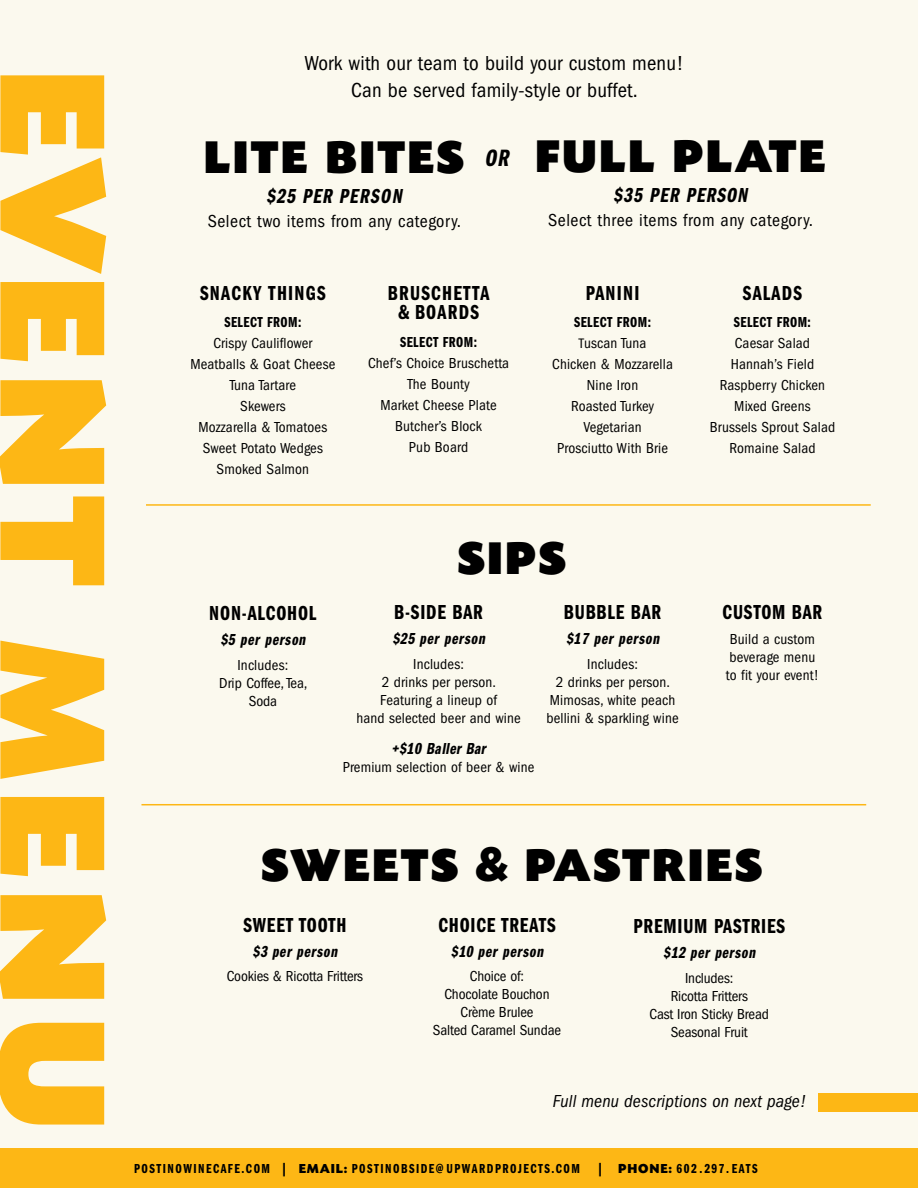
<style>
.page{position:relative;width:918px;height:1188px;background:#fff}
.page>*{position:absolute;margin:0;border:0;box-sizing:border-box;transform-origin:0 0}
.t1{font:900 155.55px "Today Sans Now Pro";letter-spacing:.07em;color:#fdb715}
.t2{font:900 47.4px "Today Sans Now Pro";letter-spacing:.05em;color:#000}
.t3{font:italic 24.45px "Franklin Gothic Demi Cmpr";color:#000}
.t4{font:21px "Franklin Gothic Demi Cmpr";letter-spacing:.04em;color:#000}
.t5{font:condensed 21px "Franklin Gothic";letter-spacing:.01em;color:#000}
.t6{font:21px/19.5px "Franklin Gothic Demi Cmpr";letter-spacing:.06em;color:#000;text-align:center}
.t7{font:italic 21px "Franklin Gothic Demi Cmpr";color:#000}
.t8{font:condensed 18px "Franklin Gothic";letter-spacing:.03em;color:#000}
.t9{font:italic condensed 18px "Franklin Gothic";letter-spacing:.01em;color:#000}
.t10{font:italic 16.5px "Franklin Gothic Demi Cmpr";color:#000}
.t11{font:condensed 15px/21px "Franklin Gothic";letter-spacing:.01em;color:#000;text-align:center}
.t12{font:condensed 15px/18px "Franklin Gothic";letter-spacing:-.01em;color:#000;text-align:center}
.t13{font:15px "Franklin Gothic Demi Cmpr";letter-spacing:.03em;color:#000}
.t14{font:13.5px "Franklin Gothic Demi Cmpr";letter-spacing:.11em;color:#000}
.s1{font-size:14.25px}
.s2{font-family:"Gotham";font-size:48px}
.s3{font-family:"Today Sans Now Pro";font-weight:800}
</style>
<div class="page">
<div style="left:0;top:0;width:918px;height:1164px;background:#fbf9ee"></div>
<div style="left:0;top:1148px;width:918px;height:40px;background:#fdb715"></div>
<div style="left:818px;top:1094px;width:100px;height:18px;background:#fdb715"></div>
<hr style="left:141px;top:804px;width:725px;height:1px;background:#fdb715">
<hr style="left:146px;top:504px;width:725px;height:2px;background:#fdb715">
<h3 class="t5" style="left:305px;top:52px;width:381px">Work with our team to build your custom menu!</h3>
<h1 class="t1" style="left:143px;top:69px;width:1064px;rotate:90deg">EVENT MENU</h1>
<h3 class="t5" style="left:351px;top:79px;width:288px">Can be served family-style or buffet.</h3>
<h2 class="t2" style="left:535px;top:129px;width:292px">FULL PLATE</h2>
<h3 class="t7" style="left:613px;top:184px;width:140px">$35 PER PERSON</h3>
<p class="t8" style="left:548px;top:210px;width:267px">Select three items from any category.</p>
<h2 class="t2" style="left:204px;top:130px;width:262px">LITE BITES</h2>
<h3 class="t7" style="left:266px;top:185px;width:141px">$25 PER PERSON</h3>
<p class="t8" style="left:208px;top:211px;width:255px">Select two items from any category.</p>
<h3 class="t3" style="left:484px;top:145px;width:31px">OR</h3>
<h3 class="t6" style="left:200px;top:283px;width:127px">SNACKY THINGS</h3>
<p class="t13" style="left:224px;top:314px;width:78px">SELECT FROM:</p>
<p class="t11" style="left:190px;top:333px;width:146px">Crispy Cauliflower<br>Meatballs &amp; Goat Cheese<br>Tuna Tartare<br>Skewers<br>Mozzarella &amp; Tomatoes<br>Sweet Potato Wedges<br>Smoked Salmon</p>
<h3 class="t6" style="left:388px;top:283px;width:103px">BRUSCHETTA &amp; BOARDS</h3>
<p class="t13" style="left:400px;top:334px;width:78px">SELECT FROM:</p>
<p class="t11" style="left:368px;top:353px;width:143px">Chef’s Choice Bruschetta<br>The Bounty<br>Market Cheese Plate<br>Butcher’s Block<br>Pub Board</p>
<h3 class="t4" style="left:743px;top:281px;width:61px">SALADS</h3>
<p class="t13" style="left:734px;top:314px;width:78px">SELECT FROM:</p>
<p class="t11" style="left:710px;top:333px;width:127px">Caesar Salad<br>Hannah’s Field<br>Raspberry Chicken<br>Mixed Greens<br>Brussels Sprout Salad<br>Romaine Salad</p>
<h3 class="t4" style="left:586px;top:281px;width:55px">PANINI</h3>
<p class="t13" style="left:574px;top:314px;width:78px">SELECT FROM:</p>
<p class="t11" style="left:552px;top:333px;width:122px"><span class="s1">T</span>uscan Tuna<br>Chicken &amp; Mozzarella<br>Nine Iron<br>Roasted Turkey<br>Vegetarian<br>Prosciutto With Brie</p>
<h2 class="t2" style="left:457px;top:531px;width:110px">SIPS</h2>
<h3 class="t4" style="left:394px;top:600px;width:90px">B-SIDE BAR</h3>
<p class="t10" style="left:392px;top:629px;width:97px">$25 per person</p>
<p class="t11" style="left:356px;top:655px;width:166px;line-height:18px">Includes:<br>2 drinks per person.<br>Featuring a lineup of<br>hand selected beer and wine</p>
<p class="t10" style="left:392px;top:739px;width:99px">+$10 Baller Bar</p>
<p class="t11" style="left:343px;top:757px;width:193px">Premium selection of beer &amp; wine</p>
<h3 class="t4" style="left:723px;top:600px;width:101px">CUSTOM BAR</h3>
<p class="t11" style="left:726px;top:630px;width:94px;line-height:18px;text-align:left">Build a custom beverage menu to fit your event!</p>
<h3 class="t4" style="left:564px;top:600px;width:99px">BUBBLE BAR</h3>
<p class="t10" style="left:566px;top:629px;width:98px">$17 per person</p>
<p class="t11" style="left:546px;top:655px;width:134px;line-height:18px">Includes:<br>2 drinks per person.<br>Mimosas, white peach bellini &amp; sparkling wine</p>
<h3 class="t4" style="left:209px;top:602px;width:109px">NON-ALCOHOL</h3>
<p class="t10" style="left:220px;top:630px;width:90px">$5 per person</p>
<p class="t11" style="left:219px;top:656px;width:90px;line-height:18px">Includes:<br>Drip Coffee, Tea,<br>Soda</p>
<h2 class="t2" style="left:261px;top:837px;width:503px">SWEETS <span class="s2">&amp;</span> PASTRIES</h2>
<h3 class="t4" style="left:243px;top:913px;width:105px">SWEET TOOTH</h3>
<p class="t10" style="left:253px;top:942px;width:89px">$3 per person</p>
<p class="t12" style="left:227px;top:968px;width:138px">Cookies &amp; Ricotta Fritters</p>
<h3 class="t4" style="left:438px;top:913px;width:119px">CHOICE TREATS</h3>
<p class="t10" style="left:451px;top:942px;width:97px">$10 per person</p>
<p class="t12" style="left:433px;top:968px;width:130px">Choice of:<br>Chocolate Bouchon<br>Crème Brulee<br>Salted Caramel Sundae</p>
<h3 class="t4" style="left:633px;top:915px;width:153px">PREMIUM PASTRIES</h3>
<p class="t10" style="left:663px;top:943px;width:97px">$12 per person</p>
<p class="t12" style="left:650px;top:969px;width:121px">Includes:<br>Ricotta Fritters<br>Cast Iron Sticky Bread<br>Seasonal Fruit</p>
<p class="t9" style="left:553px;top:1091px;width:255px">Full menu descriptions on next page!</p>
<p class="t14" style="left:134px;top:1161px;width:625px">POSTINOWINECAFE.COM | <span class="s3">EMAIL:</span> POSTINOBSIDE@UPWARDPROJECTS.COM | <span class="s3">PHONE:</span> 602.297.EATS</p>
</div>
